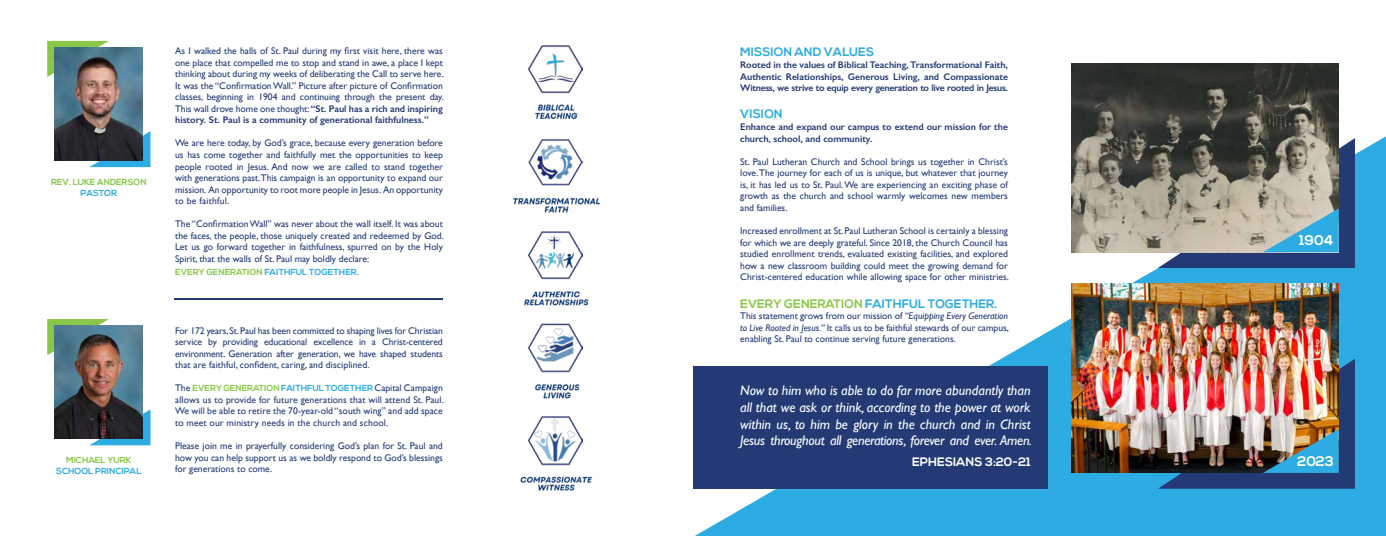
<style>
.page{position:relative;width:1386px;height:536px;background:#fff}
.page>*{position:absolute;margin:0;border:0;box-sizing:border-box;transform-origin:0 0}
.t1{font:italic 14px/16.8px "Gill Sans";letter-spacing:-.02em;color:#fff;text-align:justify}
.t2{font:700 14px "Nexa";color:#fff}
.t3{font:700 12.25px "Nexa";color:#2cace2}
.t4{font:700 12.25px "Nexa";color:#fff}
.t5{font:9.62px/11.5px "Gill Sans";color:#233a74;text-align:justify}
.t6{font:600 9.62px/11.5px "Gill Sans";color:#233a74;text-align:justify}
.t7{font:700 8.75px "Nexa";color:#2cace2}
.t8{font:700 8.75px "Nexa";color:#8ac647}
.s1{font-weight:600}
.s2{color:#8ac647}
.s3{font-family:"Nexa";font-weight:700;font-size:8.75px;color:#8ac647}
.s4{font-family:"Nexa";font-weight:700;font-size:8.75px;color:#2cace2}
.s5{font-style:italic}
</style>
<div class="page">
<svg style="left:695px;top:136px;width:691px;height:400px"></svg>
<svg style="left:89px;top:131px;width:62px;height:36px"></svg>
<svg style="left:47px;top:41px;width:62px;height:36px"></svg>
<img style="left:55px;top:47px;width:87px;height:113px">
<img style="left:520px;top:476px;width:72px;height:15px">
<img style="left:529px;top:45px;width:54px;height:49px">
<img style="left:529px;top:139px;width:54px;height:47px">
<img style="left:529px;top:231px;width:54px;height:48px">
<img style="left:529px;top:323px;width:54px;height:49px">
<img style="left:529px;top:416px;width:54px;height:49px">
<img style="left:535px;top:104px;width:43px;height:15px">
<img style="left:513px;top:197px;width:87px;height:16px">
<img style="left:524px;top:291px;width:65px;height:15px">
<img style="left:534px;top:384px;width:46px;height:15px">
<img style="left:1071px;top:63px;width:268px;height:189px">
<svg style="left:1158px;top:138px;width:197px;height:130px;background:#7f878a"></svg>
<svg style="left:89px;top:409px;width:62px;height:36px"></svg>
<svg style="left:47px;top:319px;width:62px;height:36px"></svg>
<img style="left:55px;top:325px;width:87px;height:113px">
<div style="left:693px;top:366px;width:354px;height:122px;background:#233a74"></div>
<img style="left:1071px;top:284px;width:268px;height:188px">
<img style="left:1158px;top:358px;width:197px;height:130px">
<hr style="left:175px;top:298px;width:268px;height:1px;background:#233a74">
<p class="t8" style="left:51px;top:177px;width:97px">REV. LUKE ANDERSON</p>
<p class="t7" style="left:81px;top:187px;width:38px">PASTOR</p>
<p class="t8" style="left:66px;top:455px;width:67px">MICHAEL YURK</p>
<p class="t7" style="left:56px;top:465px;width:87px">SCHOOL PRINCIPAL</p>
<p class="t5" style="left:175px;top:45px;width:270px">As I walked the halls of St. Paul during my first visit here, there was one place that compelled me to stop and stand in awe, a place I kept thinking about during my weeks of deliberating the Call to serve here.<br>It was the “Confirmation Wall.” Picture after picture of Confirmation classes, beginning in 1904 and continuing through the present day.<br>This wall drove home one thought: <span class="s1">“St. Paul has a rich and inspiring history. St. Paul is a community of generational faithfulness.”</span></p>
<p class="t5" style="left:175px;top:137px;width:269px">We are here today, by God’s grace, because every generation before us has come together and faithfully met the opportunities to keep people rooted in Jesus. And now we are called to stand together with generations past.This campaign is an opportunity to expand our mission. An opportunity to root more people in Jesus. An opportunity to be faithful.</p>
<p class="t5" style="left:175px;top:218px;width:270px">The “Confirmation Wall” was never about the wall itself. It was about the faces, the people, those uniquely created and redeemed by God.<br>Let us go forward together in faithfulness, spurred on by the Holy Spirit, that the walls of St. Paul may boldly declare:</p>
<p class="t7" style="left:175px;top:266px;width:185px"><span class="s2">EVERY GENERATION</span> FAITHFUL TOGETHER.</p>
<p class="t5" style="left:175px;top:324px;width:269px">For 172 years, St. Paul has been committed to shaping lives for Christian service by providing educational excellence in a Christ-centered environment. Generation after generation, we have shaped students that are faithful, confident, caring, and disciplined.</p>
<p class="t5" style="left:175px;top:382px;width:270px">The <span class="s3">EVERY GENERATION</span> <span class="s4">FAITHFUL TOGETHER</span> Capital Campaign allows us to provide for future generations that will attend St. Paul.<br>We will be able to retire the 70-year-old “south wing” and add space to meet our ministry needs in the church and school.</p>
<p class="t5" style="left:175px;top:440px;width:269px">Please join me in prayerfully considering God’s plan for St. Paul and how you can help support us as we boldly respond to God’s blessings for generations to come.</p>
<p class="t3" style="left:740px;top:45px;width:135px">MISSION AND VALUES</p>
<p class="t6" style="left:740px;top:59px;width:269px">Rooted in the values of Biblical Teaching, Transformational Faith, Authentic Relationships, Generous Living, and Compassionate Witness, we strive to equip every generation to live rooted in Jesus.</p>
<p class="t3" style="left:740px;top:107px;width:44px">VISION</p>
<p class="t6" style="left:740px;top:121px;width:269px">Enhance and expand our campus to extend our mission for the church, school, and community.</p>
<p class="t5" style="left:740px;top:155px;width:269px">St. Paul Lutheran Church and School brings us together in Christ’s love. The journey for each of us is unique, but whatever that journey is, it has led us to St. Paul. We are experiencing an exciting phase of growth as the church and school warmly welcomes new members and families.</p>
<p class="t5" style="left:740px;top:225px;width:270px">Increased enrollment at St. Paul Lutheran School is certainly a blessing for which we are deeply grateful. Since 2018, the Church Council has studied enrollment trends, evaluated existing facilities, and explored how a new classroom building could meet the growing demand for Christ-centered education while allowing space for other ministries.</p>
<p class="t3" style="left:740px;top:296px;width:259px"><span class="s2">EVERY GENERATION</span> FAITHFUL TOGETHER.</p>
<p class="t5" style="left:740px;top:310px;width:270px">This statement grows from our mission of <span class="s5">“Equipping Every Generation to Live Rooted in Jesus.”</span> It calls us to be faithful stewards of our campus, enabling St. Paul to continue serving future generations.</p>
<h1 class="t2" style="left:1299px;top:232px;width:36px">1904</h1>
<h1 class="t1" style="left:740px;top:381px;width:293px">Now to him who is able to do far more abundantly than all that we ask or think, according to the power at work within us, to him be glory in the church and in Christ Jesus throughout all generations, forever and ever. Amen.</h1>
<p class="t4" style="left:912px;top:455px;width:120px">EPHESIANS 3:20-21</p>
<h1 class="t2" style="left:1297px;top:452px;width:38px">2023</h1>
</div>
